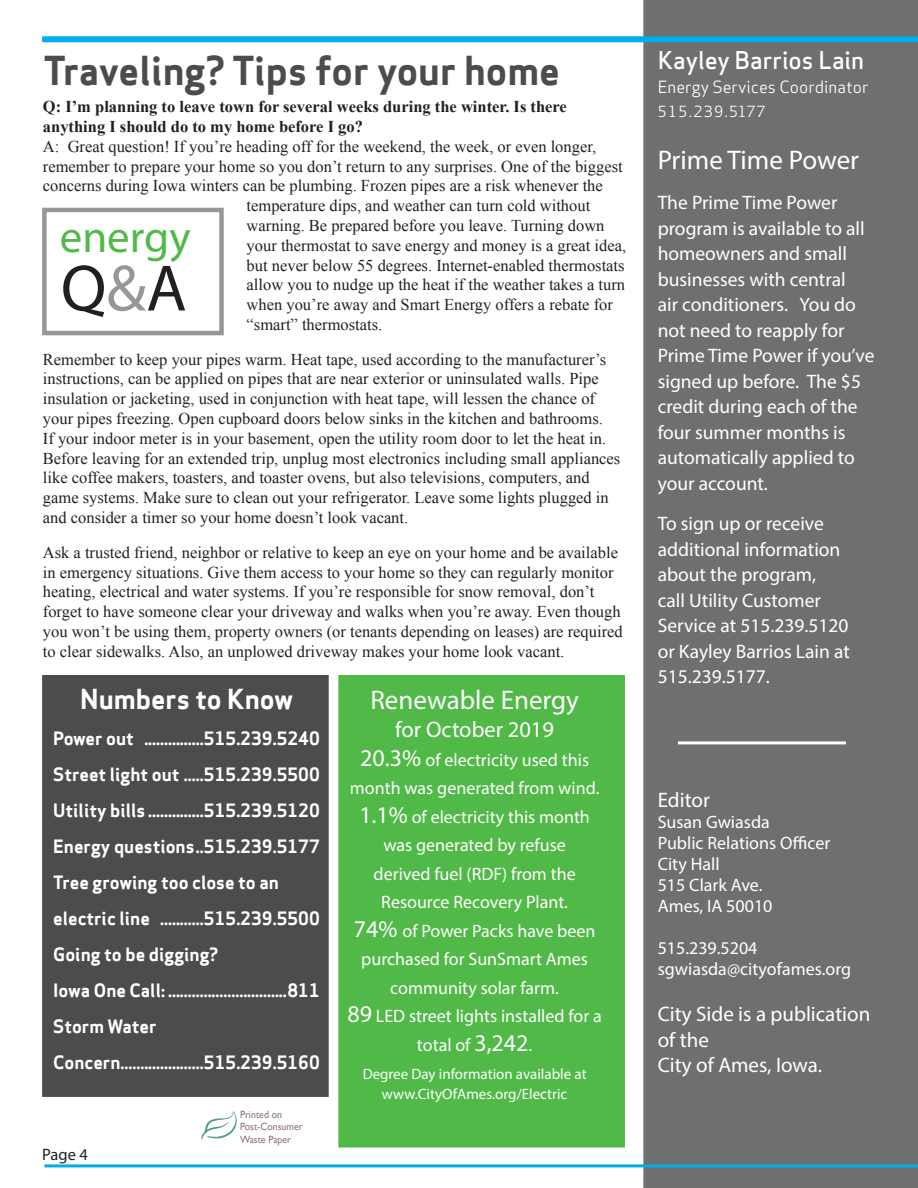
<style>
.page{position:relative;width:918px;height:1188px;background:#fff}
.page>*{position:absolute;margin:0;border:0;box-sizing:border-box;transform-origin:0 0}
.t1{font:66px "Myriad Pro";color:#231f20}
.t2{font:45px "Myriad Pro";color:#51b948}
.t3{font:700 39px "Apex Sans";color:#4b4c4d}
.t4{font:27px "Myriad Pro";color:#fff}
.t5{font:700 27px "Apex Sans";color:#fff}
.t6{font:500 24px "Apex Sans";color:#fff}
.t7{font:22.5px "Myriad Pro";color:#fff}
.t8{font:21px/25.5px "Myriad Pro";color:#fff}
.t9{font:19.5px/25.5px "Myriad Pro";color:#fff}
.t10{font:18px/28.5px "Myriad Pro";color:#fff;text-align:center}
.t11{font:700 18px/36px "Apex Sans";color:#fff}
.t12{font:16.5px/19.8px "Times New Roman";color:#231f20}
.t13{font:700 16.5px "Times New Roman";color:#231f20}
.t14{font:16.5px "Apex Sans";color:#fff}
.t15{font:16.5px "Myriad Pro";color:#231f20}
.t16{font:15px/19.5px "Myriad Pro";color:#fff;text-align:center}
.t17{font:15px "Apex Sans";letter-spacing:.09em;color:#fff}
.t18{font:10.5px/12.6px "Gill Sans";color:#8d7872;scale:.94 1}
.s1{color:#95979a}
.s2{font-size:24px}
</style>
<div class="page">
<div style="left:643px;top:0;width:275px;height:1188px;background:#6f6f70"></div>
<div style="left:42px;top:36px;width:876px;height:6px;background:#00aeef"></div>
<hr style="left:44px;top:1164px;width:874px;height:3px;background:#00aeef">
<svg style="left:201px;top:1111px;width:36px;height:29px"></svg>
<div style="left:42px;top:675px;width:287px;height:422px;background:#4b4c4d;border:2px solid #4b4c4d"></div>
<div style="left:338px;top:675px;width:287px;height:473px;background:#51b948;border:2px solid #50b848"></div>
<hr style="left:678px;top:741px;width:168px;height:3px;background:#fff">
<div style="left:42px;top:208px;width:182px;height:127px;border:4px solid #95979a"></div>
<p class="t3" style="left:44px;top:45px;width:518px">Traveling? Tips for your home</p>
<p class="t13" style="left:43px;top:95px;width:526px">Q: I’m planning to leave town for several weeks during the winter. Is there</p>
<p class="t13" style="left:43px;top:115px;width:322px">anything I should do to my home before I go?</p>
<p class="t12" style="left:43px;top:136px;width:555px">A: Great question! If you’re heading off for the weekend, the week, or even longer,</p>
<p class="t12" style="left:43px;top:156px;width:581px">remember to prepare your home so you don’t return to any surprises. One of the biggest</p>
<p class="t12" style="left:43px;top:176px;width:561px">concerns during Iowa winters can be plumbing. Frozen pipes are a risk whenever the</p>
<p class="t12" style="left:247px;top:196px;width:345px">temperature dips, and weather can turn cold without</p>
<p class="t12" style="left:247px;top:215px;width:359px">warning. Be prepared before you leave. Turning down</p>
<p class="t12" style="left:247px;top:235px;width:381px">your thermostat to save energy and money is a great idea,</p>
<p class="t12" style="left:247px;top:255px;width:380px">but never below 55 degrees. Internet-enabled thermostats</p>
<p class="t12" style="left:247px;top:275px;width:380px">allow you to nudge up the heat if the weather takes a turn</p>
<p class="t12" style="left:247px;top:295px;width:368px">when you’re away and Smart Energy offers a rebate for</p>
<p class="t12" style="left:247px;top:314px;width:137px">“smart” thermostats.</p>
<p class="t12" style="left:43px;top:349px;width:579px">Remember to keep your pipes warm. Heat tape, used according to the manufacturer’s instructions, can be applied on pipes that are near exterior or uninsulated walls. Pipe insulation or jacketing, used in conjunction with heat tape, will lessen the chance of your pipes freezing. Open cupboard doors below sinks in the kitchen and bathrooms.<br>If your indoor meter is in your basement, open the utility room door to let the heat in.<br>Before leaving for an extended trip, unplug most electronics including small appliances like coffee makers, toasters, and toaster ovens, but also televisions, computers, and game systems. Make sure to clean out your refrigerator. Leave some lights plugged in and consider a timer so your home doesn’t look vacant.</p>
<p class="t12" style="left:43px;top:542px;width:581px">Ask a trusted friend, neighbor or relative to keep an eye on your home and be available in emergency situations. Give them access to your home so they can regularly monitor heating, electrical and water systems. If you’re responsible for snow removal, don’t forget to have someone clear your driveway and walks when you’re away. Even though you won’t be using them, property owners (or tenants depending on leases) are required to clear sidewalks. Also, an unplowed driveway makes your home look vacant.</p>
<p class="t2" style="left:60px;top:209px;width:132px">energy</p>
<h1 class="t1" style="left:61px;top:248px;width:127px">Q<span class="s1">&amp;</span>A</h1>
<p class="t5" style="left:80px;top:681px;width:215px">Numbers to Know</p>
<p class="t11" style="left:53px;top:720px;width:268px">Power out ...............515.239.5240</p>
<p class="t11" style="left:53px;top:756px;width:268px">Street light out .....515.239.5500</p>
<p class="t11" style="left:53px;top:792px;width:268px">Utility bills ..............515.239.5120</p>
<p class="t11" style="left:53px;top:828px;width:268px">Energy questions..515.239.5177</p>
<p class="t11" style="left:53px;top:864px;width:268px">Tree growing too close to an electric line ...........515.239.5500</p>
<p class="t11" style="left:53px;top:936px;width:167px">Going to be digging?</p>
<p class="t11" style="left:53px;top:972px;width:268px">Iowa One Call: ..............................811</p>
<p class="t11" style="left:53px;top:1008px;width:105px">Storm Water</p>
<p class="t11" style="left:53px;top:1044px;width:268px">Concern.....................515.239.5160</p>
<p class="t15" style="left:42px;top:1144px;width:47px">Page 4</p>
<p class="t18" style="left:240px;top:1108px;width:68px">Printed on<br>Post-Consumer<br>Waste Paper</p>
<p class="t4" style="left:370px;top:683px;width:210px">Renewable Energy</p>
<p class="t7" style="left:395px;top:716px;width:160px">for October 2019</p>
<p class="t10" style="left:350px;top:745px;width:251px"><span class="s2">20.3%</span> of electricity used this month was generated from wind.</p>
<p class="t10" style="left:359px;top:802px;width:232px"><span class="s2">1.1%</span> of electricity this month was generated by refuse</p>
<p class="t10" style="left:374px;top:859px;width:204px">derived fuel (RDF) from the</p>
<p class="t10" style="left:381px;top:888px;width:188px">Resource Recovery Plant.</p>
<p class="t10" style="left:354px;top:916px;width:243px"><span class="s2">74%</span> of Power Packs have been purchased for SunSmart Ames community solar farm.</p>
<p class="t10" style="left:348px;top:1002px;width:256px"><span class="s2">89</span> LED street lights installed for a total of <span class="s2">3,242</span>.</p>
<p class="t16" style="left:363px;top:1064px;width:225px">Degree Day information available at www.CityOfAmes.org/Electric</p>
<p class="t6" style="left:658px;top:39px;width:208px">Kayley Barrios Lain</p>
<p class="t14" style="left:658px;top:74px;width:212px">Energy Services Coordinator</p>
<p class="t17" style="left:658px;top:99px;width:109px">515.239.5177</p>
<p class="t4" style="left:658px;top:143px;width:203px">Prime Time Power</p>
<p class="t9" style="left:658px;top:190px;width:218px">The Prime Time Power program is available to all homeowners and small businesses with central<br>air conditioners. You do not need to reapply for<br>Prime Time Power if you’ve signed up before. The $5 credit during each of the four summer months is automatically applied to your account.</p>
<p class="t9" style="left:658px;top:511px;width:194px">To sign up or receive additional information about the program,<br>call Utility Customer<br>Service at 515.239.5120 or Kayley Barrios Lain at<br>515.239.5177.</p>
<p class="t8" style="left:658px;top:786px;width:54px">Editor</p>
<p class="t10" style="left:658px;top:807px;width:114px">Susan Gwiasda</p>
<p class="t10" style="left:658px;top:828px;width:174px">Public Relations Officer</p>
<p class="t10" style="left:658px;top:849px;width:63px">City Hall</p>
<p class="t10" style="left:658px;top:870px;width:106px">515 Clark Ave.</p>
<p class="t10" style="left:658px;top:891px;width:116px">Ames, IA 50010</p>
<p class="t10" style="left:658px;top:933px;width:101px">515.239.5204</p>
<p class="t10" style="left:658px;top:954px;width:195px">sgwiasda@cityofames.org</p>
<p class="t8" style="left:658px;top:1001px;width:214px">City Side is a publication of the<br>City of Ames, Iowa.</p>
</div>
